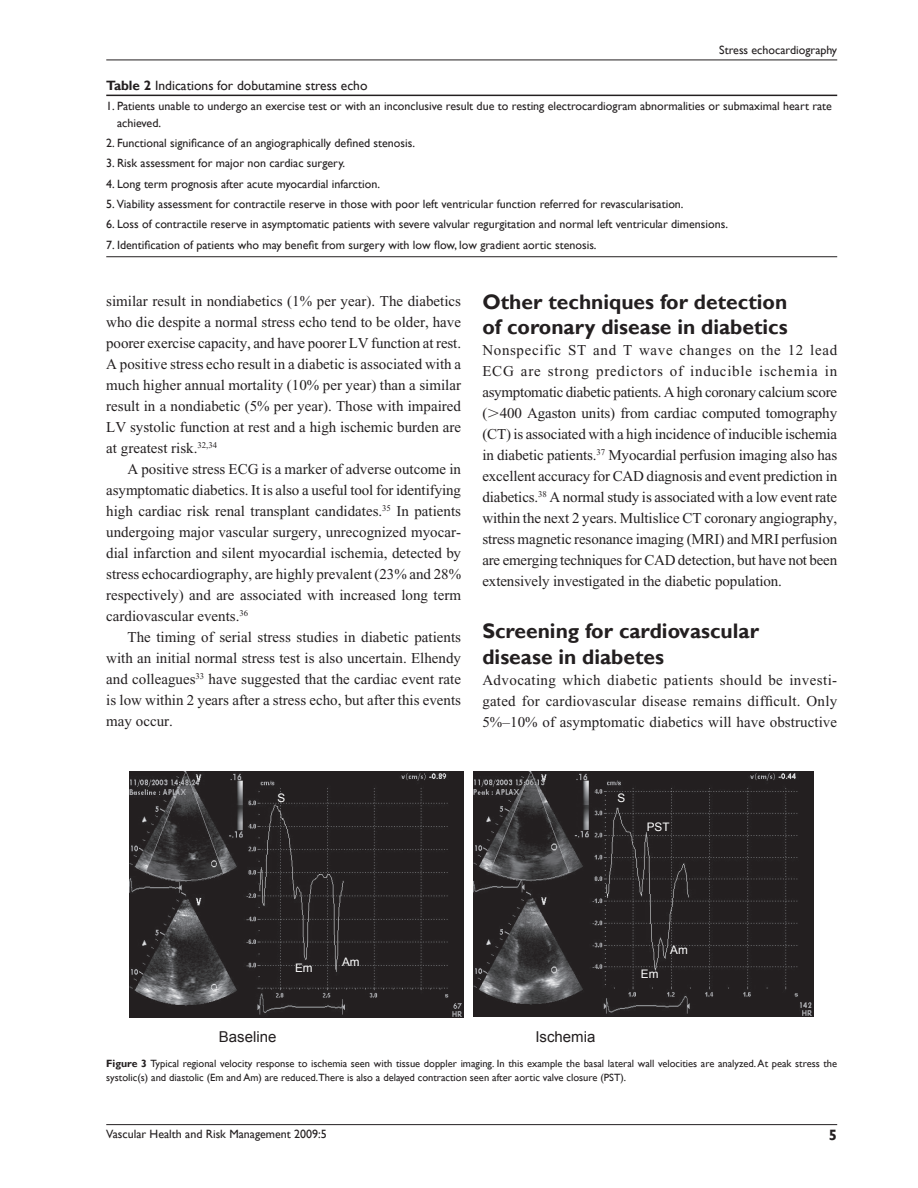
<style>
.page{position:relative;width:918px;height:1188px;background:#fff}
.page>*{position:absolute;margin:0;border:0;box-sizing:border-box;transform-origin:0 0}
.t1{font:700 21px/25.2px "Gill Sans";color:#231f20}
.t2{font:15px/21px "Times New Roman";color:#231f20;text-align:justify}
.t3{font:15px "Arial";color:#231f20}
.t4{font:700 15px "Gill Sans";color:#231f20}
.t5{font:13.5px "Gill Sans";color:#231f20}
.t6{font:12px/16.5px "Gill Sans";color:#231f20}
.t7{font:11.7px "Arial";color:#fff}
.t8{font:10.5px/13.5px "Gill Sans";color:#231f20}
.s1{font-weight:700}
.s2{font-family:"Mathematical Pi One"}
</style>
<div class="page">
<hr style="left:106px;top:1124px;width:731px;height:1px;background:#231f20">
<hr style="left:106px;top:60px;width:731px;height:1px;background:#231f20">
<hr style="left:106px;top:95px;width:731px;height:1px;background:#231f20">
<hr style="left:106px;top:256px;width:731px;height:1px;background:#231f20">
<img style="left:130px;top:772px;width:334px;height:246px">
<img style="left:474px;top:772px;width:340px;height:245px">
<p class="t6" style="left:719px;top:42px;width:119px">Stress echocardiography</p>
<p class="t5" style="left:106px;top:78px;width:263px"><span class="s1">Table 2</span> Indications for dobutamine stress echo</p>
<p class="t6" style="left:117px;top:98px;width:716px;text-indent:-11px">1. Patients unable to undergo an exercise test or with an inconclusive result due to resting electrocardiogram abnormalities or submaximal heart rate achieved.</p>
<p class="t6" style="left:106px;top:135px;width:310px">2. Functional significance of an angiographically defined stenosis.</p>
<p class="t6" style="left:106px;top:155px;width:240px">3. Risk assessment for major non cardiac surgery.</p>
<p class="t6" style="left:106px;top:175px;width:275px">4. Long term prognosis after acute myocardial infarction.</p>
<p class="t6" style="left:106px;top:196px;width:579px">5. Viability assessment for contractile reserve in those with poor left ventricular function referred for revascularisation.</p>
<p class="t6" style="left:106px;top:216px;width:623px">6. Loss of contractile reserve in asymptomatic patients with severe valvular regurgitation and normal left ventricular dimensions.</p>
<p class="t6" style="left:106px;top:236px;width:492px">7. Identification of patients who may benefit from surgery with low flow, low gradient aortic stenosis.</p>
<p class="t2" style="left:106px;top:292px;width:356px">similar result in nondiabetics (1% per year). The diabetics who die despite a normal stress echo tend to be older, have poorer exercise capacity, and have poorer LV function at rest.<br>A positive stress echo result in a diabetic is associated with a much higher annual mortality (10% per year) than a similar result in a nondiabetic (5% per year). Those with impaired LV systolic function at rest and a high ischemic burden are at greatest risk.<sup>32,34</sup></p>
<p class="t2" style="left:106px;top:460px;width:356px;text-indent:21px">A positive stress ECG is a marker of adverse outcome in asymptomatic diabetics. It is also a useful tool for identifying high cardiac risk renal transplant candidates.<sup>35</sup> In patients undergoing major vascular surgery, unrecognized myocar&shy;dial infarction and silent myocardial ischemia, detected by stress echocardiography, are highly prevalent (23% and 28% respectively) and are associated with increased long term cardiovascular events.<sup>36</sup></p>
<p class="t2" style="left:106px;top:628px;width:356px;text-indent:21px">The timing of serial stress studies in diabetic patients with an initial normal stress test is also uncertain. Elhendy and colleagues<sup>33</sup> have suggested that the cardiac event rate is low within 2 years after a stress echo, but after this events may occur.</p>
<h1 class="t1" style="left:482px;top:289px;width:307px">Other techniques for detection of coronary disease in diabetics</h1>
<p class="t2" style="left:482px;top:341px;width:356px">Nonspecific ST and T wave changes on the 12 lead ECG are strong predictors of inducible ischemia in asymptomatic diabetic patients. A high coronary calcium score (<span class="s2">-</span>400 Agaston units) from cardiac computed tomography (CT) is associated with a high incidence of inducible ischemia in diabetic patients.<sup>37</sup> Myocardial perfusion imaging also has excellent accuracy for CAD diagnosis and event prediction in diabetics.<sup>38</sup> A normal study is associated with a low event rate within the next 2 years. Multislice CT coronary angiography, stress magnetic resonance imaging (MRI) and MRI perfusion are emerging techniques for CAD detection, but have not been extensively investigated in the diabetic population.</p>
<h1 class="t1" style="left:482px;top:618px;width:278px">Screening for cardiovascular disease in diabetes</h1>
<p class="t2" style="left:482px;top:671px;width:356px">Advocating which diabetic patients should be investi&shy;gated for cardiovascular disease remains difficult. Only 5%–10% of asymptomatic diabetics will have obstructive</p>
<p class="t7" style="left:278px;top:791px;width:9px">S</p>
<p class="t7" style="left:618px;top:791px;width:9px">S</p>
<p class="t7" style="left:647px;top:821px;width:24px">PST</p>
<p class="t7" style="left:295px;top:961px;width:19px">Em</p>
<p class="t3" style="left:219px;top:1028px;width:59px">Baseline</p>
<p class="t7" style="left:342px;top:956px;width:19px">Am</p>
<p class="t3" style="left:535px;top:1028px;width:62px">Ischemia</p>
<p class="t7" style="left:641px;top:967px;width:19px">Em</p>
<p class="t7" style="left:670px;top:944px;width:19px">Am</p>
<p class="t8" style="left:106px;top:1057px;width:732px"><span class="s1">Figure 3</span> Typical regional velocity response to ischemia seen with tissue doppler imaging. In this example the basal lateral wall velocities are analyzed. At peak stress the systolic(s) and diastolic (Em and Am) are reduced.There is also a delayed contraction seen after aortic valve closure (PST).</p>
<p class="t6" style="left:106px;top:1125px;width:222px">Vascular Health and Risk Management 2009:5</p>
<p class="t4" style="left:829px;top:1126px;width:10px">5</p>
</div>
